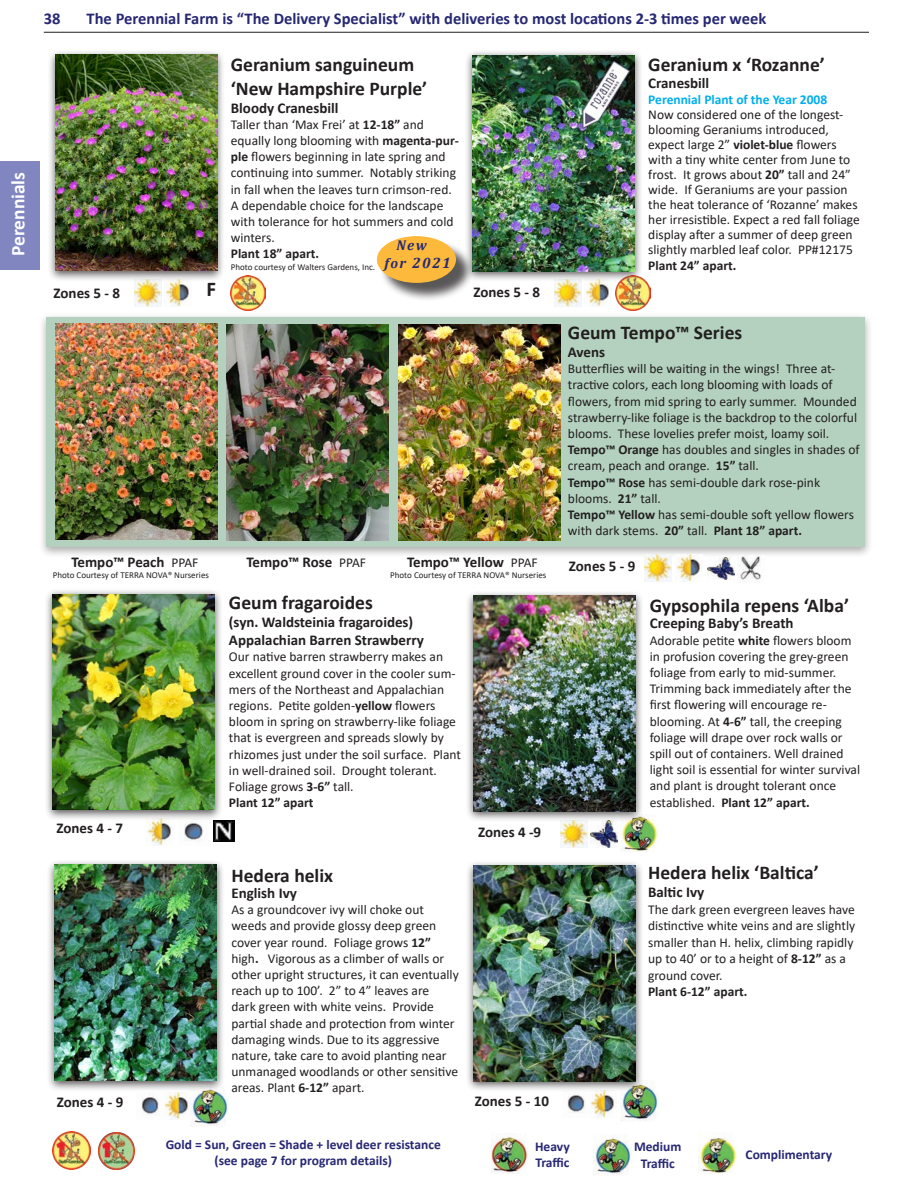
<style>
.page{position:relative;width:918px;height:1188px;background:#fff}
.page>*{position:absolute;margin:0;border:0;box-sizing:border-box;transform-origin:0 0}
.t1{font:700 21px "Calibri";color:#231f20}
.heading_2{font:700 19.5px/23.4px "Calibri";color:#231f20}
.heading_3{font:700 19.5px "Calibri";color:#231f20}
.t2{font:700 19.5px "Calibri";color:#fff}
.t3{font:700 16.5px "Calibri";color:#272873}
.heading_3-2{font:700 15px "Calibri";color:#231f20}
.heading_2-2{font:700 15px "Calibri";color:#231f20}
.t4{font:italic 700 15px "Cambria";color:#272873}
.t5{font:italic 700 14.25px "Cambria";color:#272873}
.heading_2-3{font:13.5px/16.2px "Calibri";color:#231f20}
.t6{font:700 13.5px/16.2px "Calibri";color:#272873;text-align:center}
.heading_2-4{font:700 13.5px "Calibri";color:#231f20}
.t7{font:700 13.5px "Calibri";color:#00aeef}
.t8{font:9px "Calibri";color:#231f20}
.s1{font-weight:700}
.s2{font-size:14.25px}
.s3{font-weight:400;font-size:13.5px}
</style>
<div class="page">
<hr style="left:44px;top:32px;width:825px;height:1px;background:#231f20">
<div style="left:0;top:161px;width:39px;height:109px;background:#8186c1"></div>
<img style="left:593px;top:1136px;width:38px;height:39px">
<img style="left:699px;top:1134px;width:37px;height:40px">
<img style="left:491px;top:1135px;width:37px;height:38px">
<img style="left:52px;top:1131px;width:38px;height:38px">
<img style="left:98px;top:1132px;width:37px;height:37px">
<img style="left:560px;top:822px;width:27px;height:25px">
<img style="left:590px;top:822px;width:27px;height:25px">
<img style="left:620px;top:817px;width:38px;height:35px">
<img style="left:585px;top:282px;width:24px;height:25px">
<img style="left:554px;top:282px;width:27px;height:25px">
<img style="left:615px;top:277px;width:35px;height:34px">
<img style="left:141px;top:1093px;width:50px;height:27px">
<img style="left:191px;top:1091px;width:37px;height:35px">
<div style="left:46px;top:859px;width:178px;height:232px;background:#231f20;opacity:.75"></div>
<img style="left:54px;top:865px;width:162px;height:216px">
<div style="left:465px;top:590px;width:179px;height:232px;background:#231f20;opacity:.75"></div>
<img style="left:474px;top:595px;width:162px;height:216px">
<div style="left:464px;top:50px;width:178px;height:232px;background:#231f20;opacity:.75"></div>
<img style="left:472px;top:55px;width:162px;height:216px">
<div style="left:38px;top:312px;width:835px;height:246px;background:#231f20;opacity:.75"></div>
<div style="left:46px;top:318px;width:819px;height:229px;background:#b3d1be"></div>
<img style="left:55px;top:324px;width:162px;height:216px">
<img style="left:226px;top:324px;width:162px;height:216px">
<img style="left:398px;top:324px;width:162px;height:216px">
<img style="left:675px;top:555px;width:27px;height:27px">
<img style="left:707px;top:558px;width:27px;height:22px">
<img style="left:738px;top:556px;width:27px;height:24px">
<img style="left:644px;top:555px;width:27px;height:27px">
<img style="left:146px;top:821px;width:25px;height:24px">
<img style="left:184px;top:823px;width:19px;height:19px">
<img style="left:213px;top:820px;width:22px;height:21px">
<img style="left:567px;top:1092px;width:47px;height:26px">
<img style="left:621px;top:1082px;width:37px;height:39px">
<div style="left:465px;top:860px;width:178px;height:232px;background:#231f20;opacity:.75"></div>
<img style="left:473px;top:866px;width:162px;height:216px">
<img style="left:165px;top:281px;width:24px;height:26px">
<img style="left:135px;top:281px;width:27px;height:26px">
<img style="left:231px;top:276px;width:34px;height:35px">
<div style="left:47px;top:49px;width:178px;height:232px;background:#231f20;opacity:.75"></div>
<img style="left:55px;top:55px;width:162px;height:216px">
<div style="left:379px;top:239px;width:95px;height:62px;background:#231f20;opacity:.75"></div>
<div style="left:377px;top:236px;width:79px;height:47px;background:#fdb93b;border-radius:50%"></div>
<div style="left:44px;top:588px;width:179px;height:233px;background:#231f20;opacity:.75"></div>
<img style="left:53px;top:594px;width:162px;height:216px">
<h2 class="t2" style="left:4px;top:256px;width:86px;rotate:-90deg">Perennials</h2>
<p class="t3" style="left:44px;top:6px;width:18px">38</p>
<p class="t3" style="left:87px;top:6px;width:681px">The Perennial Farm is “The Delivery Specialist” with deliveries to most locations 2-3 times per week</p>
<p class="heading_2" style="left:231px;top:53px;width:198px">Geranium sanguineum ‘New Hampshire Purple’</p>
<p class="heading_3-2" style="left:231px;top:97px;width:109px">Bloody Cranesbill</p>
<p class="heading_2-3" style="left:231px;top:116px;width:229px">Taller than ‘Max Frei’ at <span class="s1">12-18”</span> and equally long blooming with <span class="s1">magenta-pur&shy;ple</span> flowers beginning in late spring and continuing into summer. Notably striking in fall when the leaves turn crimson-red.<br>A dependable choice for the landscape with tolerance for hot summers and cold winters.</p>
<p class="heading_2-4" style="left:231px;top:244px;width:90px">Plant 18” apart.</p>
<p class="t8" style="left:231px;top:261px;width:146px">Photo courtesy of Walters Gardens, Inc.</p>
<p class="t5" style="left:396px;top:235px;width:32px">New</p>
<p class="t4" style="left:384px;top:253px;width:68px"><span class="s2">for</span> 2021</p>
<p class="heading_2" style="left:648px;top:53px;width:178px">Geranium x ‘Rozanne’</p>
<p class="heading_3-2" style="left:648px;top:72px;width:63px">Cranesbill</p>
<p class="t7" style="left:648px;top:90px;width:181px">Perennial Plant of the Year 2008</p>
<p class="heading_2-3" style="left:648px;top:107px;width:213px;line-height:15px">Now considered one of the longest&shy;blooming Geraniums introduced, expect large 2” <span class="s1">violet-blue</span> flowers with a tiny white center from June to frost. It grows about <span class="s1">20”</span> tall and 24” wide. If Geraniums are your passion the heat tolerance of ‘Rozanne’ makes her irresistible. Expect a red fall foliage display after a summer of deep green slightly marbled leaf color. PP#12175</p>
<p class="heading_2-4" style="left:648px;top:256px;width:90px">Plant 24” apart.</p>
<p class="heading_3-2" style="left:54px;top:283px;width:68px">Zones 5 - 8</p>
<p class="t1" style="left:206px;top:275px;width:11px">F</p>
<p class="heading_3-2" style="left:473px;top:282px;width:68px">Zones 5 - 8</p>
<p class="heading_2" style="left:568px;top:321px;width:176px">Geum Tempo™ Series</p>
<p class="heading_3-2" style="left:568px;top:341px;width:39px">Avens</p>
<p class="heading_2-3" style="left:568px;top:360px;width:291px">Butterflies will be waiting in the wings! Three at&shy;tractive colors, each long blooming with loads of flowers, from mid spring to early summer. Mounded strawberry-like foliage is the backdrop to the colorful blooms. These lovelies prefer moist, loamy soil.</p>
<p class="heading_2-3" style="left:568px;top:441px;width:293px"><span class="s1">Tempo™ Orange</span> has doubles and singles in shades of cream, peach and orange. <span class="s1">15”</span> tall.</p>
<p class="heading_2-3" style="left:568px;top:474px;width:254px"><span class="s1">Tempo™ Rose</span> has semi-double dark rose-pink blooms. <span class="s1">21”</span> tall.</p>
<p class="heading_2-3" style="left:568px;top:506px;width:288px"><span class="s1">Tempo™ Yellow</span> has semi-double soft yellow flowers with dark stems. <span class="s1">20”</span> tall. <span class="s1">Plant 18” apart.</span></p>
<p class="heading_3-2" style="left:71px;top:552px;width:128px">Tempo™ Peach <span class="s3">PPAF</span></p>
<p class="t8" style="left:53px;top:569px;width:158px">Photo Courtesy of TERRA NOVA® Nurseries</p>
<p class="heading_3-2" style="left:246px;top:552px;width:121px">Tempo™ Rose <span class="s3">PPAF</span></p>
<p class="heading_3-2" style="left:407px;top:552px;width:132px">Tempo™ Yellow <span class="s3">PPAF</span></p>
<p class="t8" style="left:390px;top:569px;width:158px">Photo Courtesy of TERRA NOVA® Nurseries</p>
<p class="heading_3-2" style="left:569px;top:555px;width:68px">Zones 5 - 9</p>
<p class="heading_2" style="left:229px;top:591px;width:145px">Geum fragaroides</p>
<p class="heading_3-2" style="left:229px;top:612px;width:186px">(syn. Waldsteinia fragaroides)</p>
<p class="heading_3-2" style="left:229px;top:630px;width:197px">Appalachian Barren Strawberry</p>
<p class="heading_2-3" style="left:229px;top:649px;width:234px">Our native barren strawberry makes an excellent ground cover in the cooler sum&shy;mers of the Northeast and Appalachian regions. Petite golden-<span class="s1">yellow</span> flowers bloom in spring on strawberry-like foliage that is evergreen and spreads slowly by rhizomes just under the soil surface. Plant in well-drained soil. Drought tolerant.<br>Foliage grows <span class="s1">3-6”</span> tall.</p>
<p class="heading_2-4" style="left:229px;top:793px;width:86px">Plant 12” apart</p>
<p class="heading_2" style="left:650px;top:593px;width:201px">Gypsophila repens ‘Alba’</p>
<p class="heading_3-2" style="left:650px;top:613px;width:145px">Creeping Baby’s Breath</p>
<p class="heading_2-3" style="left:650px;top:632px;width:212px">Adorable petite <span class="s1">white</span> flowers bloom in profusion covering the grey-green foliage from early to mid-summer.<br>Trimming back immediately after the first flowering will encourage re&shy;blooming. At <span class="s1">4-6”</span> tall, the creeping foliage will drape over rock walls or spill out of containers. Well drained light soil is essential for winter survival and plant is drought tolerant once established. <span class="s1">Plant 12” apart.</span></p>
<p class="heading_3-2" style="left:56px;top:818px;width:68px">Zones 4 - 7</p>
<p class="heading_3-2" style="left:478px;top:821px;width:65px">Zones 4 -9</p>
<p class="heading_3-2" style="left:57px;top:1091px;width:68px">Zones 4 - 9</p>
<p class="heading_3" style="left:231px;top:861px;width:103px">Hedera helix</p>
<p class="heading_3-2" style="left:231px;top:882px;width:67px">English Ivy</p>
<p class="heading_2-3" style="left:231px;top:901px;width:229px">As a groundcover ivy will choke out weeds and provide glossy deep green cover year round. Foliage grows <span class="s1">12” </span>high<span class="s1">.</span> Vigorous as a climber of walls or other upright structures, it can eventually reach up to 100’. 2” to 4” leaves are<br>dark green with white veins. Provide partial shade and protection from winter damaging winds. Due to its aggressive nature, take care to avoid planting near unmanaged woodlands or other sensitive areas. Plant <span class="s1">6-12”</span> apart.</p>
<p class="heading_3-2" style="left:475px;top:1091px;width:76px">Zones 5 - 10</p>
<p class="heading_2" style="left:648px;top:861px;width:172px">Hedera helix ‘Baltica’</p>
<p class="heading_2-2" style="left:648px;top:882px;width:58px">Baltic Ivy</p>
<p class="heading_2-3" style="left:648px;top:901px;width:209px">The dark green evergreen leaves have distinctive white veins and are slightly smaller than H. helix, climbing rapidly up to 40’ or to a height of <span class="s1">8-12”</span> as a ground cover.</p>
<p class="heading_2-4" style="left:648px;top:982px;width:101px">Plant 6-12” apart.</p>
<p class="t6" style="left:166px;top:1136px;width:277px">Gold = Sun, Green = Shade + level deer resistance (see page 7 for program details)</p>
<p class="t6" style="left:535px;top:1138px;width:36px;text-align:left">Heavy<br>Traffic</p>
<p class="t6" style="left:634px;top:1139px;width:49px">Medium<br>Traffic</p>
<p class="t6" style="left:746px;top:1147px;width:88px">Complimentary</p>
</div>
